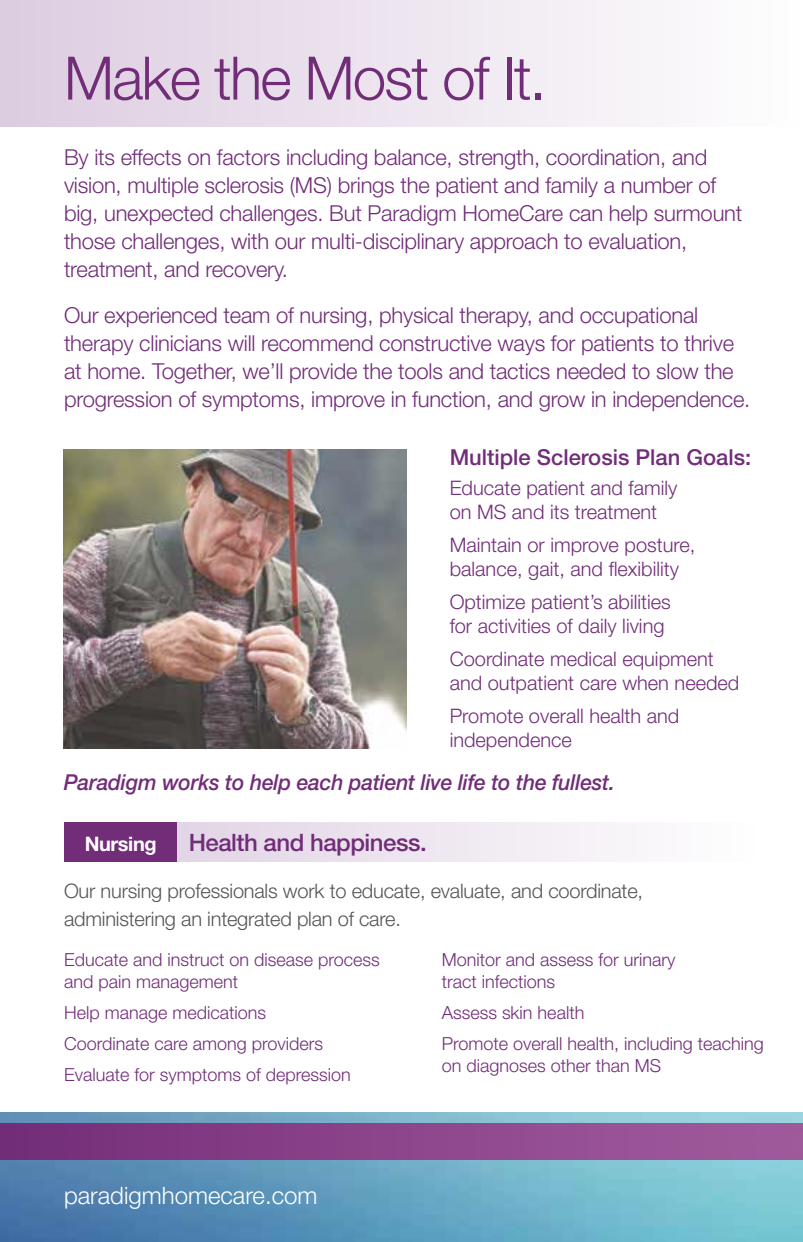
<style>
.page{position:relative;width:803px;height:1242px;background:#fff}
.page>*{position:absolute;margin:0;border:0;box-sizing:border-box;transform-origin:0 0}
.t1{font:300 60px "Helvetica Neue LT Std";letter-spacing:-.03em;color:#712d78}
.t2{font:300 24px "Helvetica Neue LT Std";color:#fff}
.t3{font:500 24px "Helvetica Neue LT Std";letter-spacing:-.02em;color:#712d78}
.t4{font:300 22px/28px "Helvetica Neue LT Std";letter-spacing:-.01em;color:#712d78}
.t5{font:italic 500 22px "Helvetica Neue LT Std";letter-spacing:-.01em;color:#712d78;scale:.96 1}
.t6{font:500 22px "Helvetica Neue LT Std";color:#712d78}
.t7{font:300 20px/24px "Helvetica Neue LT Std";color:#712d78}
.t8{font:300 20px/28px "Helvetica Neue LT Std";letter-spacing:-.01em;color:#545555}
.t9{font:700 20px "Helvetica Neue LT Std";letter-spacing:-.02em;color:#fff}
.t10{font:300 18px/31px "Helvetica Neue LT Std";color:#712d78}
</style>
<div class="page">
<div style="left:0;top:0;width:801px;height:126px;background:linear-gradient(to right,#ddcce1,#fefefe)"></div>
<img style="left:64px;top:449px;width:342px;height:299px">
<img style="left:0;top:1113px;width:803px;height:129px">
<div style="left:0;top:1123px;width:803px;height:36px;background:linear-gradient(to right,#752d79,#a25c9d)"></div>
<svg style="left:176px;top:823px;width:444px;height:39px;fill:#ede4ef"></svg>
<div style="left:64px;top:823px;width:112px;height:39px;background:#712d78"></div>
<h1 class="t1" style="left:64px;top:42px;width:484px">Make the Most of It.</h1>
<p class="t4" style="left:64px;top:143px;width:680px">By its effects on factors including balance, strength, coordination, and vision, multiple sclerosis (MS) brings the patient and family a number of big, unexpected challenges. But Paradigm HomeCare can help surmount those challenges, with our multi-disciplinary approach to evaluation, treatment, and recovery.</p>
<p class="t4" style="left:64px;top:301px;width:688px">Our experienced team of nursing, physical therapy, and occupational therapy clinicians will recommend constructive ways for patients to thrive at home. Together, we’ll provide the tools and tactics needed to slow the progression of symptoms, improve in function, and grow in independence.</p>
<p class="t6" style="left:450px;top:444px;width:303px">Multiple Sclerosis Plan Goals:</p>
<p class="t7" style="left:450px;top:476px;width:229px">Educate patient and family on MS and its treatment</p>
<p class="t7" style="left:450px;top:533px;width:247px">Maintain or improve posture, balance, gait, and flexibility</p>
<p class="t7" style="left:450px;top:590px;width:223px">Optimize patient’s abilities for activities of daily living</p>
<p class="t7" style="left:450px;top:647px;width:291px">Coordinate medical equipment and outpatient care when needed</p>
<p class="t7" style="left:450px;top:704px;width:231px">Promote overall health and independence</p>
<p class="t5" style="left:64px;top:769px;width:576px">Paradigm works to help each patient live life to the fullest.</p>
<p class="t9" style="left:85px;top:832px;width:74px">Nursing</p>
<p class="t3" style="left:189px;top:828px;width:240px">Health and happiness.</p>
<p class="t8" style="left:64px;top:877px;width:581px">Our nursing professionals work to educate, evaluate, and coordinate, administering an integrated plan of care.</p>
<p class="t10" style="left:64px;top:948px;width:317px;line-height:22px">Educate and instruct on disease process and pain management</p>
<p class="t10" style="left:64px;top:997px;width:288px">Help manage medications<br>Coordinate care among providers<br>Evaluate for symptoms of depression</p>
<p class="t10" style="left:442px;top:948px;width:235px;line-height:22px">Monitor and assess for urinary tract infections</p>
<p class="t10" style="left:442px;top:997px;width:324px">Assess skin health<br>Promote overall health, including teaching</p>
<p class="t10" style="left:442px;top:1050px;width:221px">on diagnoses other than MS</p>
<p class="t2" style="left:64px;top:1181px;width:255px">paradigmhomecare.com</p>
</div>
